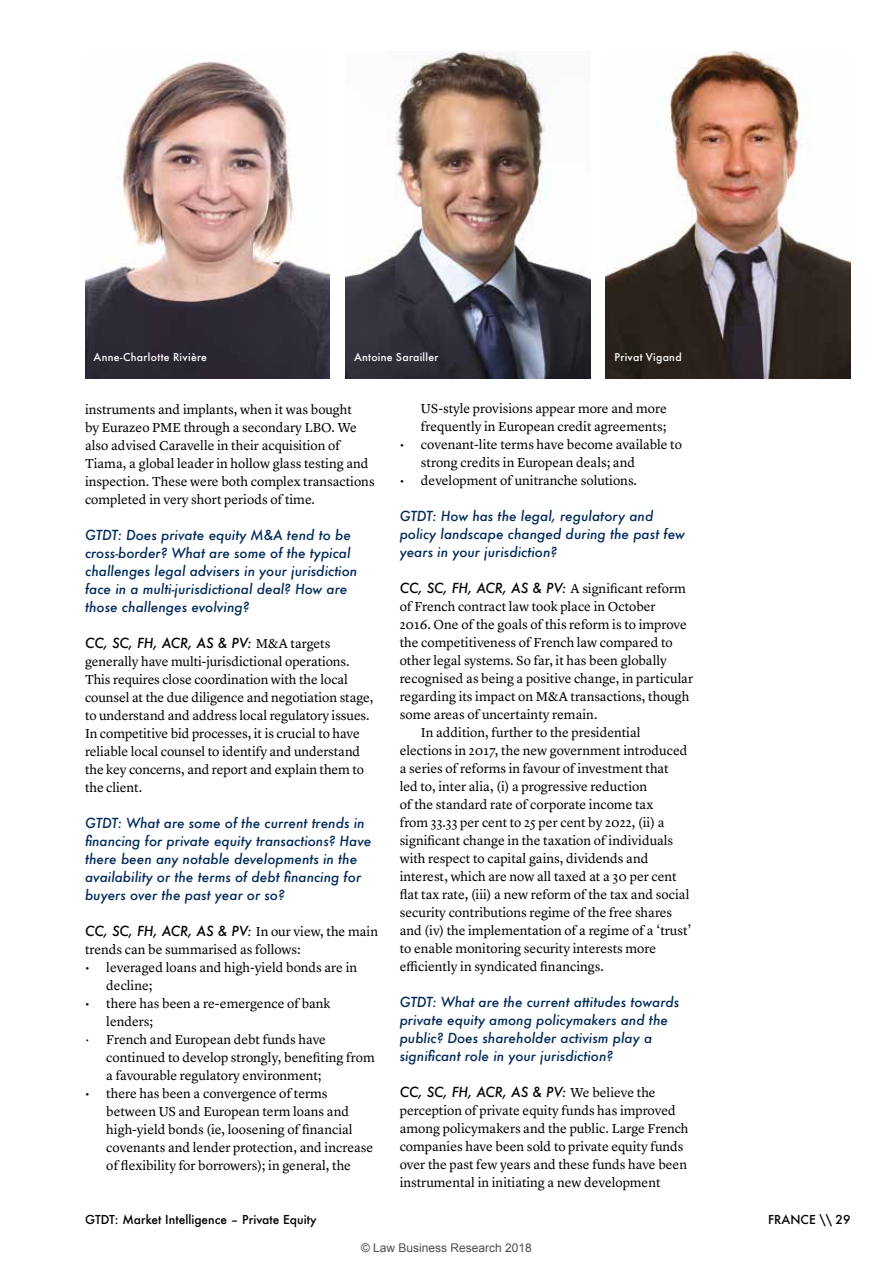
<style>
.page{position:relative;width:893px;height:1263px;background:#fff}
.page>*{position:absolute;margin:0;border:0;box-sizing:border-box;transform-origin:0 0}
.t1{font:13.5px/18px "Lyon Text";color:#000}
.t2{font:italic 500 13.5px/18px "Futura";color:#002a58}
.t3{font:italic 500 13.5px "Futura";color:#000}
.t4{font:500 12px "Futura";color:#000}
.t5{font:12px "Arial";color:#4d4d4d}
.t6{font:500 10.5px "Futura";letter-spacing:.03em;color:#fff}
.s1{font-family:"Lyon Text";font-weight:400;font-style:normal}
</style>
<div class="page">
<img style="left:606px;top:51px;width:244px;height:327px">
<img style="left:85px;top:61px;width:245px;height:317px">
<img style="left:345px;top:51px;width:245px;height:327px">
<p class="t6" style="left:94px;top:350px;width:115px">Anne-Charlotte Rivière</p>
<p class="t6" style="left:354px;top:350px;width:86px">Antoine Sarailler</p>
<p class="t6" style="left:614px;top:350px;width:69px">Privat Vigand</p>
<p class="t1" style="left:85px;top:399px;width:291px">instruments and implants, when it was bought<br>by Eurazeo PME through a secondary LBO. We also advised Caravelle in their acquisition of Tiama, a global leader in hollow glass testing and inspection. These were both complex transactions completed in very short periods of time.</p>
<p class="t2" style="left:85px;top:525px;width:274px">GTDT: Does private equity M&amp;A tend to be cross-border? What are some of the typical challenges legal advisers in your jurisdiction face in a multi-jurisdictional deal? How are those challenges evolving?</p>
<p class="t3" style="left:85px;top:633px;width:247px">CC, SC, FH, ACR, AS &amp; PV: <span class="s1">M&amp;A targets</span></p>
<p class="t1" style="left:85px;top:651px;width:290px">generally have multi-jurisdictional operations.<br>This requires close coordination with the local counsel at the due diligence and negotiation stage, to understand and address local regulatory issues.<br>In competitive bid processes, it is crucial to have reliable local counsel to identify and understand the key concerns, and report and explain them to the client.</p>
<p class="t2" style="left:85px;top:813px;width:288px">GTDT: What are some of the current trends in financing for private equity transactions? Have there been any notable developments in the availability or the terms of debt financing for buyers over the past year or so?</p>
<p class="t3" style="left:85px;top:921px;width:294px">CC, SC, FH, ACR, AS &amp; PV: <span class="s1">In our view, the main</span></p>
<p class="t1" style="left:85px;top:939px;width:217px">trends can be summarised as follows:</p>
<p class="t1" style="left:106px;top:957px;width:252px;text-indent:-21px">• leveraged loans and high-yield bonds are in decline;</p>
<p class="t1" style="left:85px;top:993px;width:247px">• there has been a re-emergence of bank</p>
<p class="t1" style="left:106px;top:1011px;width:48px">lenders;</p>
<p class="t1" style="left:85px;top:1029px;width:242px">· French and European debt funds have</p>
<p class="t1" style="left:106px;top:1047px;width:270px">continued to develop strongly, benefiting from</p>
<p class="t1" style="left:106px;top:1065px;width:217px">a favourable regulatory environment;</p>
<p class="t1" style="left:106px;top:1083px;width:269px;text-indent:-21px">• there has been a convergence of terms between US and European term loans and high-yield bonds (ie, loosening of financial covenants and lender protection, and increase of flexibility for borrowers); in general, the</p>
<p class="t1" style="left:421px;top:399px;width:247px">US-style provisions appear more and more frequently in European credit agreements;</p>
<p class="t1" style="left:421px;top:435px;width:262px;text-indent:-21px">• covenant-lite terms have become available to strong credits in European deals; and</p>
<p class="t1" style="left:400px;top:471px;width:239px">• development of unitranche solutions.</p>
<p class="t2" style="left:400px;top:507px;width:287px">GTDT: How has the legal, regulatory and policy landscape changed during the past few years in your jurisdiction?</p>
<p class="t3" style="left:400px;top:579px;width:288px">CC, SC, FH, ACR, AS &amp; PV: <span class="s1">A significant reform</span></p>
<p class="t1" style="left:400px;top:597px;width:257px">of French contract law took place in October</p>
<p class="t1" style="left:400px;top:615px;width:289px">2016. One of the goals of this reform is to improve</p>
<p class="t1" style="left:400px;top:633px;width:275px">the competitiveness of French law compared to</p>
<p class="t1" style="left:400px;top:651px;width:269px">other legal systems. So far, it has been globally</p>
<p class="t1" style="left:400px;top:669px;width:295px">recognised as being a positive change, in particular</p>
<p class="t1" style="left:400px;top:687px;width:291px">regarding its impact on M&amp;A transactions, though</p>
<p class="t1" style="left:400px;top:705px;width:199px">some areas of uncertainty remain.</p>
<p class="t1" style="left:421px;top:723px;width:221px">In addition, further to the presidential</p>
<p class="t1" style="left:400px;top:741px;width:289px">elections in 2017, the new government introduced</p>
<p class="t1" style="left:400px;top:759px;width:271px">a series of reforms in favour of investment that</p>
<p class="t1" style="left:400px;top:777px;width:249px">led to, inter alia, (i) a progressive reduction</p>
<p class="t1" style="left:400px;top:795px;width:255px">of the standard rate of corporate income tax</p>
<p class="t1" style="left:400px;top:813px;width:266px">from 33.33 per cent to 25 per cent by 2022, (ii) a</p>
<p class="t1" style="left:400px;top:831px;width:275px">significant change in the taxation of individuals</p>
<p class="t1" style="left:400px;top:849px;width:250px">with respect to capital gains, dividends and</p>
<p class="t1" style="left:400px;top:867px;width:279px">interest, which are now all taxed at a 30 per cent</p>
<p class="t1" style="left:400px;top:885px;width:291px">flat tax rate, (iii) a new reform of the tax and social</p>
<p class="t1" style="left:400px;top:903px;width:274px">security contributions regime of the free shares</p>
<p class="t1" style="left:400px;top:921px;width:293px">and (iv) the implementation of a regime of a ‘trust’</p>
<p class="t1" style="left:400px;top:939px;width:258px">to enable monitoring security interests more</p>
<p class="t1" style="left:400px;top:957px;width:206px">efficiently in syndicated financings.</p>
<p class="t2" style="left:400px;top:993px;width:281px">GTDT: What are the current attitudes towards private equity among policymakers and the public? Does shareholder activism play a significant role in your jurisdiction?</p>
<p class="t3" style="left:400px;top:1083px;width:258px">CC, SC, FH, ACR, AS &amp; PV: <span class="s1">We believe the</span></p>
<p class="t1" style="left:400px;top:1101px;width:290px">perception of private equity funds has improved among policymakers and the public. Large French companies have been sold to private equity funds over the past few years and these funds have been instrumental in initiating a new development</p>
<p class="t4" style="left:85px;top:1211px;width:233px">GTDT: Market Intelligence – Private Equity</p>
<p class="t4" style="left:768px;top:1211px;width:84px">FRANCE \\ 29</p>
<p class="t5" style="left:361px;top:1240px;width:172px">© Law Business Research 2018</p>
</div>
